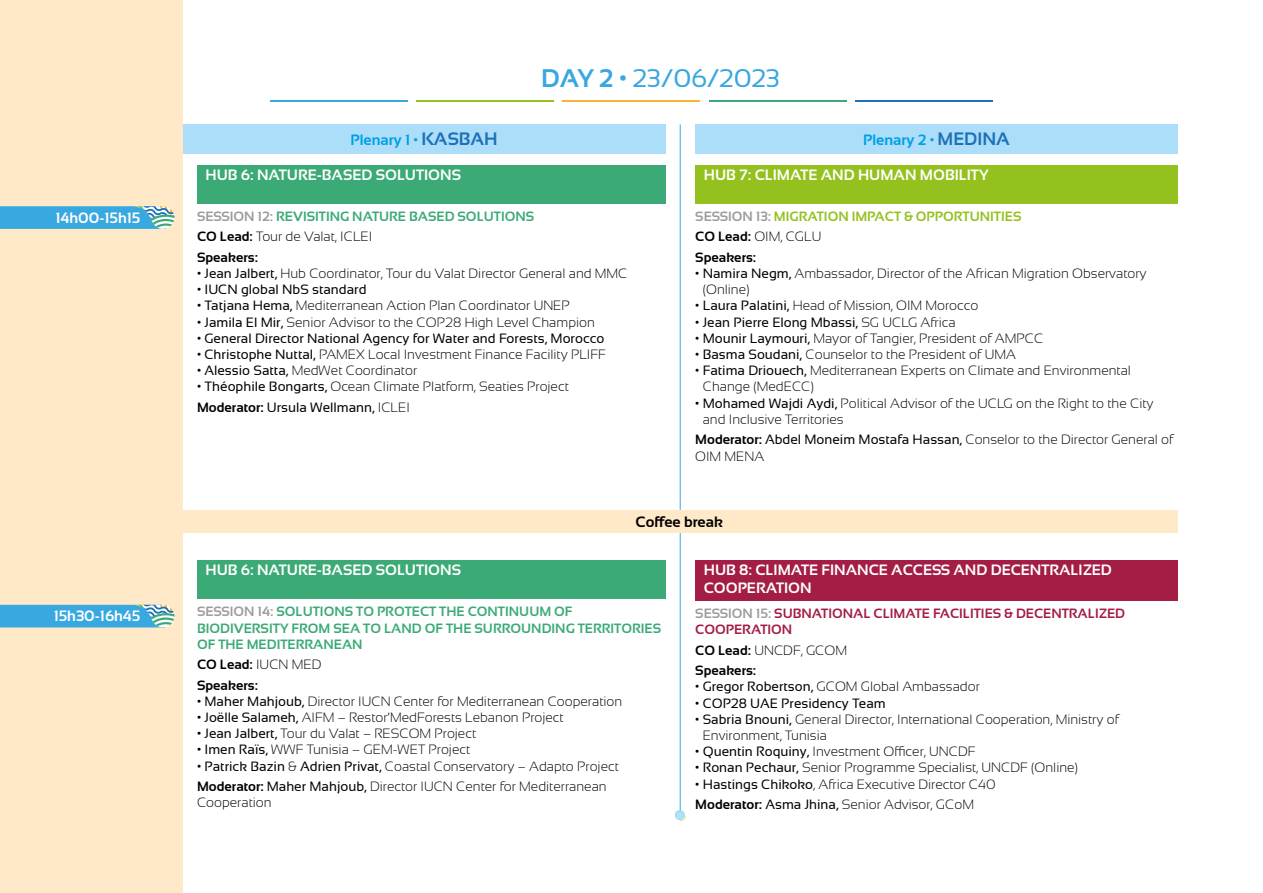
<style>
.page{position:relative;width:1263px;height:893px;background:#fff}
.page>*{position:absolute;margin:0;border:0;box-sizing:border-box;transform-origin:0 0}
.t1{font:25.5px "Sansation";color:#38a8e0}
.t2{font:700 15px/18px "Sansation";color:#fff}
.t3{font:700 15px "Sansation";color:#009fe3}
.t4{font:700 15px "Sansation";color:#000}
.t5{font:300 13.5px/16.2px "Sansation";color:#000}
.t6{font:700 13.5px/20.4px "Sansation";color:#3caa77}
.t7{font:13.5px "Sansation";color:#000}
.t8{font:700 13.5px/20.4px "Sansation";color:#95c11f}
.t9{font:700 13.5px/16.2px "Sansation";color:#a41d45}
.t10{font:700 13.5px/20.4px "Sansation";color:#000}
.s1{font-weight:700}
.s2{font-size:18px;color:#1d71b8}
.s3{color:#9d9d9c}
.s4{color:#000}
.s5{font-weight:300;color:#000}
.s6{font-weight:400}
.s7{font-weight:300}
</style>
<div class="page">
<hr style="left:1262px;top:0;width:1px;height:533px;background:#ffe9c8">
<hr style="left:680px;top:124px;width:1px;height:686px;background:#38a8e0">
<svg style="left:675px;top:810px;width:11px;height:11px"></svg>
<div style="left:181px;top:510px;width:997px;height:23px;background:#ffe9c8"></div>
<div style="left:0;top:0;width:183px;height:893px;background:#ffe9c8"></div>
<hr style="left:563px;top:101px;width:137px;height:1px;background:#f9b234">
<hr style="left:416px;top:101px;width:138px;height:1px;background:#95c11f">
<hr style="left:270px;top:101px;width:137px;height:1px;background:#36a9e1">
<hr style="left:709px;top:101px;width:137px;height:1px;background:#3caa77">
<hr style="left:855px;top:101px;width:138px;height:1px;background:#1d71b8">
<div style="left:197px;top:165px;width:468px;height:22px;background:#3caa77"></div>
<div style="left:197px;top:182px;width:468px;height:21px;background:#3caa77"></div>
<div style="left:197px;top:560px;width:468px;height:23px;background:#3caa77"></div>
<div style="left:197px;top:577px;width:468px;height:22px;background:#3caa77"></div>
<div style="left:695px;top:165px;width:483px;height:22px;background:#95c11f"></div>
<div style="left:695px;top:182px;width:483px;height:21px;background:#95c11f"></div>
<div style="left:695px;top:560px;width:483px;height:41px;background:#a41d45"></div>
<svg style="left:0;top:206px;width:174px;height:23px;background:#49addb"></svg>
<svg style="left:0;top:605px;width:174px;height:22px;background:#46acdb"></svg>
<div style="left:695px;top:124px;width:483px;height:29px;background:#acdef9"></div>
<div style="left:183px;top:124px;width:482px;height:29px;background:#acdef9"></div>
<p class="t2" style="left:55px;top:209px;width:87px">14h00-15h15</p>
<p class="t2" style="left:54px;top:607px;width:88px">15h30-16h45</p>
<h1 class="t1" style="left:541px;top:64px;width:240px"><span class="s1">DAY 2 •</span> 23/06/2023</h1>
<p class="t3" style="left:351px;top:132px;width:149px">Plenary 1 • <span class="s2">KASBAH</span></p>
<p class="t3" style="left:863px;top:132px;width:148px">Plenary 2 • <span class="s2">MEDINA</span></p>
<p class="t2" style="left:206px;top:166px;width:257px">HUB 6: NATURE-BASED SOLUTIONS</p>
<p class="t6" style="left:197px;top:206px;width:339px"><span class="s3">SESSION 12:</span> REVISITING NATURE BASED SOLUTIONS<br><span class="s4">CO Lead:</span> <span class="s5">Tour de Valat, ICLEI<br></span><span class="s4">Speakers:</span></p>
<p class="t5" style="left:197px;top:265px;width:432px"><span class="s6">• Jean Jalbert,</span> Hub Coordinator, Tour du Valat Director General and MMC</p>
<p class="t7" style="left:197px;top:282px;width:171px">• IUCN global NbS standard</p>
<p class="t5" style="left:197px;top:298px;width:374px"><span class="s6">• Tatjana Hema,</span> Mediterranean Action Plan Coordinator UNEP</p>
<p class="t5" style="left:197px;top:314px;width:399px"><span class="s6">• Jamila El Mir,</span> Senior Advisor to the COP28 High Level Champion</p>
<p class="t7" style="left:197px;top:331px;width:409px">• General Director National Agency for Water and Forests, Morocco</p>
<p class="t5" style="left:197px;top:346px;width:410px"><span class="s6">• Christophe Nuttal,</span> PAMEX Local Investment Finance Facility PLIFF</p>
<p class="t5" style="left:197px;top:362px;width:222px"><span class="s6">• Alessio Satta,</span> MedWet Coordinator</p>
<p class="t5" style="left:197px;top:377px;width:373px;line-height:20.4px"><span class="s6">• Théophile Bongarts,</span> Ocean Climate Platform, Seaties Project<br><span class="s1">Moderator:</span> <span class="s6">Ursula Wellmann,</span> ICLEI</p>
<p class="t2" style="left:704px;top:166px;width:286px">HUB 7: CLIMATE AND HUMAN MOBILITY</p>
<p class="t8" style="left:695px;top:206px;width:328px"><span class="s3">SESSION 13:</span> MIGRATION IMPACT &amp; OPPORTUNITIES<br><span class="s4">CO Lead:</span> <span class="s5">OIM, CGLU<br></span><span class="s4">Speakers:</span></p>
<p class="t5" style="left:703px;top:265px;width:445px;text-indent:-7px"><span class="s6">• Namira Negm,</span> Ambassador, Director of the African Migration Observatory (Online)</p>
<p class="t5" style="left:695px;top:298px;width:285px"><span class="s6">• Laura Palatini,</span> Head of Mission, OIM Morocco</p>
<p class="t7" style="left:695px;top:314px;width:262px">• Jean Pierre Elong Mbassi, <span class="s7">SG UCLG Africa</span></p>
<p class="t5" style="left:695px;top:330px;width:349px"><span class="s6">• Mounir Laymouri,</span> Mayor of Tangier, President of AMPCC</p>
<p class="t5" style="left:695px;top:346px;width:322px"><span class="s6">• Basma Soudani,</span> Counselor to the President of UMA</p>
<p class="t5" style="left:703px;top:362px;width:430px;text-indent:-7px"><span class="s6">• Fatima Driouech,</span> Mediterranean Experts on Climate and Environmental<br>Change (MedECC)</p>
<p class="t5" style="left:703px;top:395px;width:452px;text-indent:-7px"><span class="s6">• Mohamed Wajdi Aydi,</span> Political Advisor of the UCLG on the Right to the City and Inclusive Territories</p>
<p class="t5" style="left:695px;top:432px;width:480px"><span class="s1">Moderator:</span> <span class="s6">Abdel Moneim Mostafa Hassan,</span> Conselor to the Director General of<br>OIM MENA</p>
<p class="t4" style="left:636px;top:513px;width:89px">Coffee break</p>
<p class="t2" style="left:206px;top:561px;width:257px">HUB 6: NATURE-BASED SOLUTIONS</p>
<p class="t6" style="left:197px;top:604px;width:466px;line-height:16.2px"><span class="s3">SESSION 14:</span> SOLUTIONS TO PROTECT THE CONTINUUM OF<br>BIODIVERSITY FROM SEA TO LAND OF THE SURROUNDING TERRITORIES<br>OF THE MEDITERRANEAN</p>
<p class="t10" style="left:197px;top:654px;width:126px">CO Lead: <span class="s7">IUCN MED<br></span>Speakers:</p>
<p class="t5" style="left:197px;top:693px;width:427px"><span class="s6">• Maher Mahjoub,</span> Director IUCN Center for Mediterranean Cooperation</p>
<p class="t5" style="left:197px;top:709px;width:368px"><span class="s6">• Joëlle Salameh,</span> AIFM – Restor’MedForests Lebanon Project</p>
<p class="t5" style="left:197px;top:725px;width:281px"><span class="s6">• Jean Jalbert,</span> Tour du Valat – RESCOM Project</p>
<p class="t5" style="left:197px;top:742px;width:275px"><span class="s6">• Imen Raïs,</span> WWF Tunisia – GEM-WET Project</p>
<p class="t5" style="left:197px;top:756px;width:423px;line-height:20.4px"><span class="s6">• Patrick Bazin</span> &amp; <span class="s6">Adrien Privat,</span> Coastal Conservatory – Adapto Project<br><span class="s1">Moderator:</span> <span class="s6">Maher Mahjoub,</span> Director IUCN Center for Mediterranean</p>
<p class="t5" style="left:197px;top:794px;width:76px">Cooperation</p>
<p class="t2" style="left:704px;top:561px;width:410px">HUB 8: CLIMATE FINANCE ACCESS AND DECENTRALIZED<br>COOPERATION</p>
<p class="t9" style="left:695px;top:605px;width:431px"><span class="s3">SESSION 15:</span> SUBNATIONAL CLIMATE FACILITIES &amp; DECENTRALIZED<br>COOPERATION</p>
<p class="t10" style="left:695px;top:640px;width:153px">CO Lead: <span class="s7">UNCDF, GCOM<br></span>Speakers:</p>
<p class="t5" style="left:695px;top:679px;width:286px"><span class="s6">• Gregor Robertson,</span> GCOM Global Ambassador</p>
<p class="t7" style="left:695px;top:695px;width:192px">• COP28 UAE Presidency Team</p>
<p class="t5" style="left:703px;top:711px;width:418px;text-indent:-7px"><span class="s6">• Sabria Bnouni,</span> General Director, International Cooperation, Ministry of<br>Environment, Tunisia</p>
<p class="t5" style="left:695px;top:743px;width:282px"><span class="s6">• Quentin Roquiny,</span> Investment Officer, UNCDF</p>
<p class="t5" style="left:695px;top:760px;width:384px"><span class="s6">• Ronan Pechaur,</span> Senior Programme Specialist, UNCDF (Online)</p>
<p class="t5" style="left:695px;top:774px;width:302px;line-height:20.4px"><span class="s6">• Hastings Chikoko</span>, Africa Executive Director C40<br><span class="s1">Moderator:</span> <span class="s6">Asma Jhina,</span> Senior Advisor, GCoM</p>
</div>
